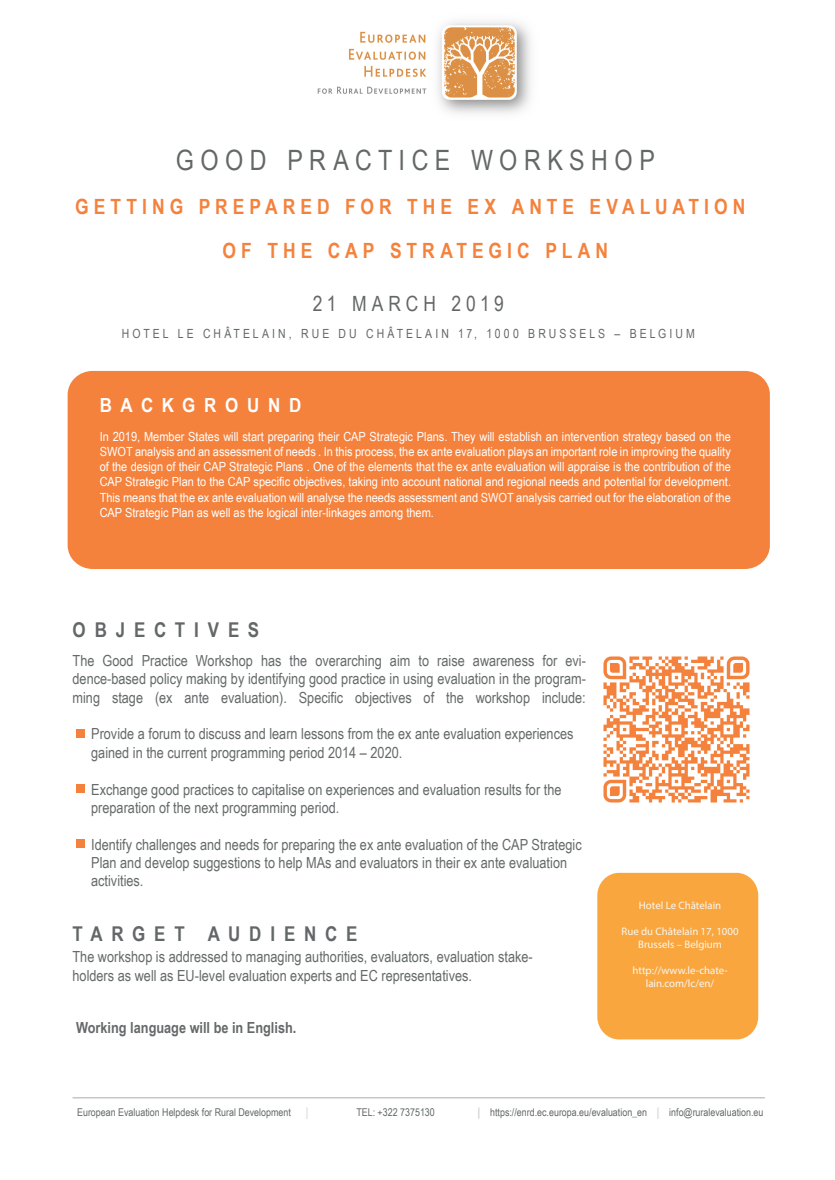
<style>
.page{position:relative;width:835px;height:1180px;background:#fff}
.page>*{position:absolute;margin:0;border:0;box-sizing:border-box;transform-origin:0 0}
.t1{font:28px "Arial Narrow";letter-spacing:.23em;color:#636768}
.t2{font:700 21px/43.8px "Arial Narrow";letter-spacing:.235em;color:#f4823d;text-align:center}
.t3{font:21px "Arial Narrow";letter-spacing:.225em;color:#636768}
.t4{font:700 20.37px "Arial Narrow";letter-spacing:.425em;color:#636768}
.t5{font:700 19.39px "Arial Narrow";letter-spacing:.415em;color:#fff;scale:1.07 1}
.t6{font:15.29px/18.3px "Arial Narrow";color:#65696a}
.t7{font:700 15.29px "Arial Narrow";color:#65696a}
.t8{font:12.6px/15.1px "Arial Narrow";color:#fff;text-align:justify;scale:1.07 1}
.t9{font:12.6px "Arial Narrow";letter-spacing:.24em;color:#636768}
.t10{font:10.85px/13px "Myriad Pro";color:#f6f8f4;text-align:center}
.t11{font:10.71px "Arial Narrow";color:#636768}
</style>
<div class="page">
<img style="left:317px;top:21px;width:214px;height:93px">
<div style="left:68px;top:371px;width:701px;height:198px;background:#f4823d;border-radius:24px"></div>
<hr style="left:73px;top:1097px;width:691px;height:1px;background:#a8acac">
<div style="left:597px;top:873px;width:161px;height:166px;background:#faa63f;border-radius:22px"></div>
<div style="left:76px;top:729px;width:8px;height:8px;background:#f4823d"></div>
<div style="left:76px;top:785px;width:8px;height:8px;background:#f4823d"></div>
<div style="left:76px;top:840px;width:8px;height:8px;background:#f4823d"></div>
<img style="left:603px;top:656px;width:147px;height:147px">
<h1 class="t1" style="left:176px;top:140px;width:480px">GOOD PRACTICE WORKSHOP</h1>
<h2 class="t2" style="left:75px;top:184px;width:671px">GETTING PREPARED FOR THE EX ANTE EVALUATION<br>OF THE CAP STRATEGIC PLAN</h2>
<h2 class="t3" style="left:313px;top:288px;width:192px">21 MARCH 2019</h2>
<p class="t9" style="left:122px;top:324px;width:574px">HOTEL LE CHÂTELAIN, RUE DU CHÂTELAIN 17, 1000 BRUSSELS – BELGIUM</p>
<p class="t5" style="left:100px;top:391px;width:190px">BACKGROUND</p>
<p class="t8" style="left:100px;top:428px;width:591px">In 2019, Member States will start preparing their CAP Strategic Plans. They will establish an intervention strategy based on the SWOT analysis and an assessment of needs . In this process, the ex ante evaluation plays an important role in improving the quality of the design of their CAP Strategic Plans . One of the elements that the ex ante evaluation will appraise is the contribution of the CAP Strategic Plan to the CAP specific objectives, taking into account national and regional needs and potential for development.<br>This means that the ex ante evaluation will analyse the needs assessment and SWOT analysis carried out for the elaboration of the CAP Strategic Plan as well as the logical inter-linkages among them.</p>
<h3 class="t4" style="left:73px;top:614px;width:188px">OBJECTIVES</h3>
<p class="t6" style="left:73px;top:651px;width:515px;text-align:justify">The Good Practice Workshop has the overarching aim to raise awareness for evi&shy;dence-based policy making by identifying good practice in using evaluation in the program&shy;ming stage (ex ante evaluation). Specific objectives of the workshop include:</p>
<p class="t6" style="left:91px;top:724px;width:483px">Provide a forum to discuss and learn lessons from the ex ante evaluation experiences gained in the current programming period 2014 – 2020.</p>
<p class="t6" style="left:91px;top:779px;width:471px">Exchange good practices to capitalise on experiences and evaluation results for the preparation of the next programming period.</p>
<p class="t6" style="left:91px;top:834px;width:492px">Identify challenges and needs for preparing the ex ante evaluation of the CAP Strategic<br>Plan and develop suggestions to help MAs and evaluators in their ex ante evaluation activities.</p>
<h3 class="t4" style="left:72px;top:918px;width:286px">TARGET AUDIENCE</h3>
<p class="t6" style="left:72px;top:947px;width:462px">The workshop is addressed to managing authorities, evaluators, evaluation stake&shy;holders as well as EU-level evaluation experts and EC representatives.</p>
<p class="t7" style="left:76px;top:1016px;width:222px">Working language will be in English.</p>
<p class="t10" style="left:638px;top:899px;width:84px">Hotel Le Châtelain</p>
<p class="t10" style="left:621px;top:925px;width:119px">Rue du Châtelain 17, 1000<br>Brussels – Belgium</p>
<p class="t10" style="left:632px;top:964px;width:97px">http://www.le-chate&shy;lain.com/lc/en/</p>
<p class="t11" style="left:77px;top:1104px;width:215px">European Evaluation Helpdesk for Rural Development</p>
<p class="t11" style="left:356px;top:1104px;width:80px">TEL: +322 7375130</p>
<p class="t11" style="left:478px;top:1104px;width:287px">| https://enrd.ec.europa.eu/evaluation_en | info@ruralevaluation.eu</p>
</div>
